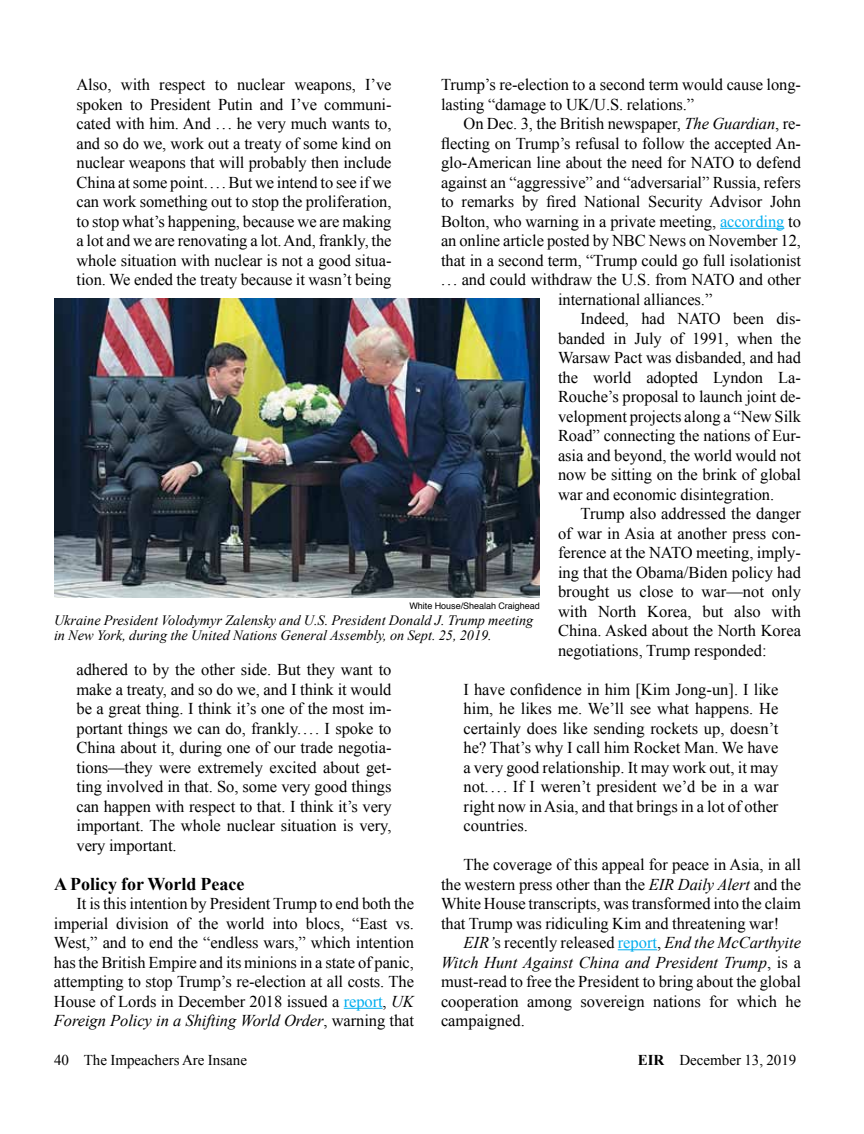
<style>
.page{position:relative;width:864px;height:1134px;background:#fff}
.page>*{position:absolute;margin:0;border:0;box-sizing:border-box;transform-origin:0 0}
.t1{font:700 18px "Times New Roman";color:#000}
.t2{font:16.5px/19.5px "Times New Roman";letter-spacing:-.005em;color:#000;text-align:justify}
.t3{font:15px "Times New Roman";color:#000}
.t4{font:italic 14.25px/15.8px "Times New Roman";color:#000}
.t5{font:9px "Helvetica";color:#000}
.s1{font-style:italic}
.s2{color:#00aeef}
.s3{font-weight:700}
</style>
<div class="page">
<hr style="left:344px;top:1008px;width:39px;height:1px;background:#00aeef">
<hr style="left:720px;top:228px;width:64px;height:1px;background:#00aeef">
<hr style="left:618px;top:949px;width:39px;height:1px;background:#00aeef">
<img style="left:54px;top:299px;width:486px;height:298px">
<p class="t2" style="left:76px;top:74px;width:317px">Also, with respect to nuclear weapons, I’ve spoken to President Putin and I’ve communi&shy;cated with him. And ... he very much wants to, and so do we, work out a treaty of some kind on nuclear weapons that will probably then include China at some point.... But we intend to see if we can work something out to stop the proliferation, to stop what’s happening, because we are making a lot and we are renovating a lot. And, frankly, the whole situation with nuclear is not a good situa&shy;tion. We ended the treaty because it wasn’t being</p>
<p class="t2" style="left:441px;top:74px;width:362px">Trump’s re-election to a second term would cause long&shy;lasting “damage to UK/U.S. relations.”</p>
<p class="t2" style="left:464px;top:113px;width:339px">On Dec. 3, the British newspaper, <span class="s1">The Guardian</span>, re-</p>
<p class="t2" style="left:441px;top:133px;width:362px">flecting on Trump’s refusal to follow the accepted An-</p>
<p class="t2" style="left:441px;top:152px;width:361px">glo-American line about the need for NATO to defend</p>
<p class="t2" style="left:441px;top:172px;width:362px">against an “aggressive” and “adversarial” Russia, refers</p>
<p class="t2" style="left:441px;top:191px;width:362px">to remarks by fired National Security Advisor John</p>
<p class="t2" style="left:441px;top:211px;width:362px">Bolton, who warning in a private meeting, <span class="s2">according</span> to</p>
<p class="t2" style="left:441px;top:230px;width:362px">an online article posted by NBC News on November 12,</p>
<p class="t2" style="left:441px;top:250px;width:362px">that in a second term, “Trump could go full isolationist</p>
<p class="t2" style="left:441px;top:270px;width:362px">... and could withdraw the U.S. from NATO and other</p>
<p class="t2" style="left:558px;top:289px;width:156px">international alliances.”</p>
<p class="t2" style="left:581px;top:309px;width:222px">Indeed, had NATO been dis-</p>
<p class="t2" style="left:558px;top:328px;width:244px">banded in July of 1991, when the</p>
<p class="t2" style="left:558px;top:348px;width:244px">Warsaw Pact was disbanded, and had</p>
<p class="t2" style="left:558px;top:367px;width:245px">the world adopted Lyndon La-</p>
<p class="t2" style="left:558px;top:387px;width:245px">Rouche’s proposal to launch joint de-</p>
<p class="t2" style="left:558px;top:406px;width:245px">velopment projects along a “New Silk</p>
<p class="t2" style="left:558px;top:426px;width:244px">Road” connecting the nations of Eur-</p>
<p class="t2" style="left:558px;top:445px;width:245px">asia and beyond, the world would not</p>
<p class="t2" style="left:558px;top:465px;width:245px">now be sitting on the brink of global</p>
<p class="t2" style="left:558px;top:484px;width:218px">war and economic disintegration.</p>
<p class="t2" style="left:581px;top:504px;width:222px">Trump also addressed the danger</p>
<p class="t2" style="left:558px;top:523px;width:244px">of war in Asia at another press con-</p>
<p class="t2" style="left:558px;top:543px;width:244px">ference at the NATO meeting, imply-</p>
<p class="t2" style="left:558px;top:562px;width:245px">ing that the Obama/Biden policy had</p>
<p class="t2" style="left:558px;top:582px;width:245px">brought us close to war—not only</p>
<p class="t2" style="left:558px;top:601px;width:244px">with North Korea, but also with</p>
<p class="t2" style="left:558px;top:621px;width:244px">China. Asked about the North Korea</p>
<p class="t2" style="left:558px;top:640px;width:210px">negotiations, Trump responded:</p>
<p class="t2" style="left:464px;top:679px;width:317px">I have confidence in him [Kim Jong-un]. I like him, he likes me. We’ll see what happens. He certainly does like sending rockets up, doesn’t he? That’s why I call him Rocket Man. We have a very good relationship. It may work out, it may not. ... If I weren’t president we’d be in a war right now in Asia, and that brings in a lot of other countries.</p>
<p class="t2" style="left:441px;top:855px;width:362px;text-indent:23px">The coverage of this appeal for peace in Asia, in all the western press other than the <span class="s1">EIR Daily Alert</span> and the White House transcripts, was transformed into the claim that Trump was ridiculing Kim and threatening war!</p>
<p class="t2" style="left:441px;top:933px;width:362px;text-indent:23px"><span class="s1">EIR’</span>s recently released <span class="s2">report</span>, <span class="s1">End the McCarthyite Witch Hunt Against China and President Trump</span>, is a must-read to free the President to bring about the global cooperation among sovereign nations for which he campaigned.</p>
<p class="t5" style="left:409px;top:599px;width:132px">White House/Shealah Craighead</p>
<p class="t4" style="left:54px;top:612px;width:481px">Ukraine President Volodymyr Zalensky and U.S. President Donald J. Trump meeting in New York, during the United Nations General Assembly, on Sept. 25, 2019.</p>
<p class="t2" style="left:76px;top:659px;width:317px">adhered to by the other side. But they want to make a treaty, and so do we, and I think it would be a great thing. I think it’s one of the most im&shy;portant things we can do, frankly.... I spoke to China about it, during one of our trade negotia&shy;tions—they were extremely excited about get&shy;ting involved in that. So, some very good things can happen with respect to that. I think it’s very important. The whole nuclear situation is very, very important.</p>
<p class="t1" style="left:54px;top:871px;width:192px">A Policy for World Peace</p>
<p class="t2" style="left:54px;top:893px;width:362px;text-indent:23px">It is this intention by President Trump to end both the imperial division of the world into blocs, “East vs.<br>West,” and to end the “endless wars,” which intention has the British Empire and its minions in a state of panic, attempting to stop Trump’s re-election at all costs. The House of Lords in December 2018 issued a <span class="s2">report</span>, <span class="s1">UK Foreign Policy in a Shifting World Order</span>, warning that</p>
<p class="t3" style="left:54px;top:1050px;width:195px">40 The Impeachers Are Insane</p>
<p class="t3" style="left:638px;top:1050px;width:160px"><span class="s3">EIR</span> December 13, 2019</p>
</div>
